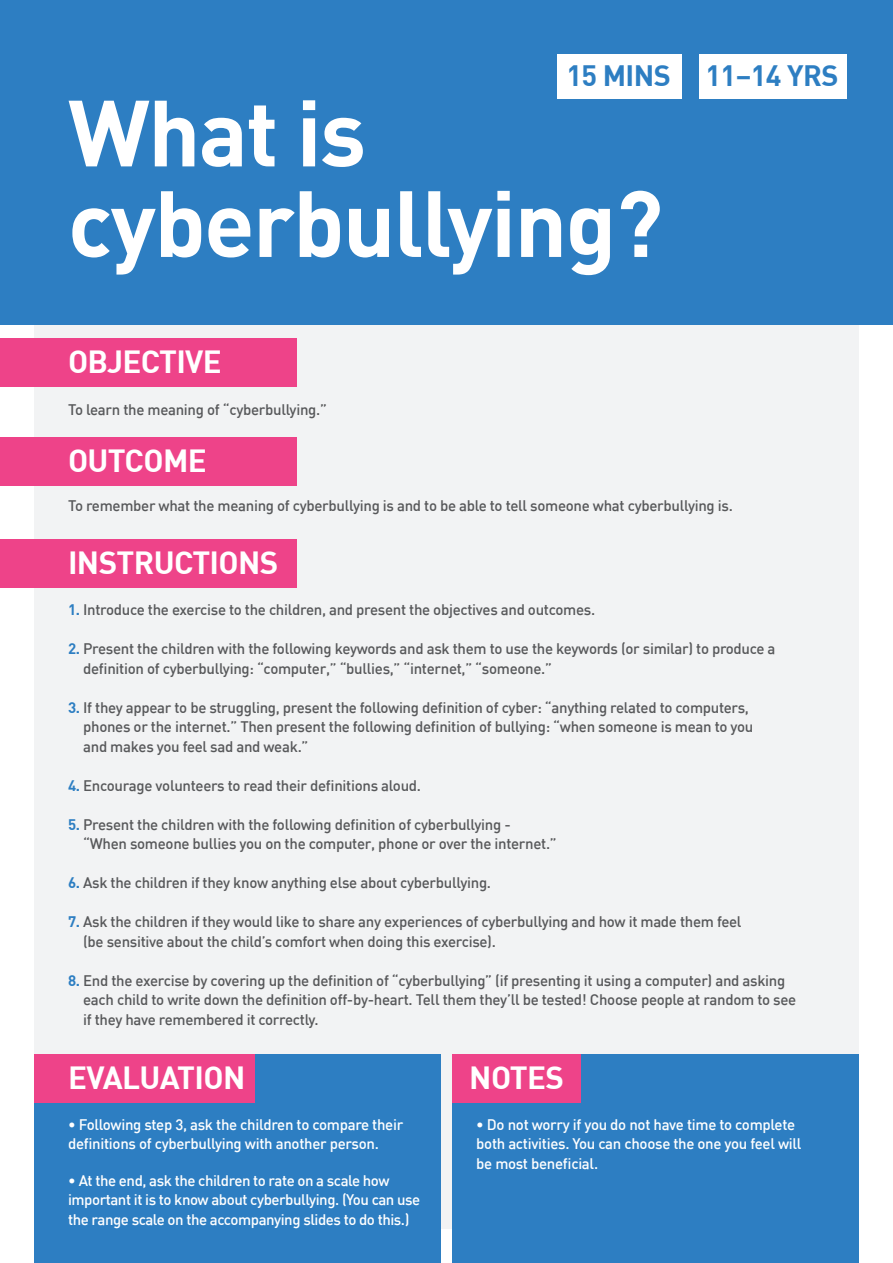
<style>
.page{position:relative;width:893px;height:1263px;background:#fff}
.page>*{position:absolute;margin:0;border:0;box-sizing:border-box;transform-origin:0 0}
.t1{font:700 92.25px/90.6px "DIN";letter-spacing:-.02em;color:#fff}
.t2{font:700 31.35px "DIN";letter-spacing:-.02em;color:#fff}
.t3{font:700 28.95px "DIN";letter-spacing:-.02em;color:#2d7ec2}
.t4{font:500 15px/19.5px "DIN";letter-spacing:-.02em;color:#57585a}
.t5{font:500 15px/19.5px "DIN";letter-spacing:-.025em;color:#fff}
.s1{font-family:"DIN Bold";font-weight:400;color:#2d7ec2}
</style>
<div class="page">
<div style="left:34px;top:34px;width:825px;height:1195px;background:#f2f3f4"></div>
<div style="left:0;top:0;width:893px;height:325px;background:#2d7ec2"></div>
<div style="left:0;top:338px;width:297px;height:48px;background:#ee4389"></div>
<div style="left:0;top:437px;width:297px;height:48px;background:#ee4389"></div>
<div style="left:0;top:540px;width:297px;height:48px;background:#ee4389"></div>
<div style="left:557px;top:54px;width:124px;height:45px;background:#fff"></div>
<div style="left:699px;top:54px;width:147px;height:45px;background:#fff"></div>
<div style="left:34px;top:1054px;width:407px;height:209px;background:#2d7ec2"></div>
<div style="left:452px;top:1054px;width:407px;height:209px;background:#2d7ec2"></div>
<div style="left:34px;top:1054px;width:220px;height:49px;background:#ee4389"></div>
<div style="left:452px;top:1054px;width:129px;height:49px;background:#ee4389"></div>
<p class="t3" style="left:566px;top:57px;width:106px">15 MINS</p>
<p class="t3" style="left:705px;top:57px;width:134px">11–14 YRS</p>
<p class="t1" style="left:68px;top:84px;width:597px">What is cyberbullying?</p>
<p class="t2" style="left:68px;top:341px;width:155px">OBJECTIVE</p>
<p class="t4" style="left:68px;top:399px;width:260px">To learn the meaning of “cyberbullying.”</p>
<p class="t2" style="left:68px;top:440px;width:140px">OUTCOME</p>
<p class="t4" style="left:68px;top:495px;width:666px">To remember what the meaning of cyberbullying is and to be able to tell someone what cyberbullying is.</p>
<p class="t2" style="left:68px;top:543px;width:212px">INSTRUCTIONS</p>
<p class="t4" style="left:68px;top:600px;width:529px"><span class="s1">1.</span> Introduce the exercise to the children, and present the objectives and outcomes.</p>
<p class="t4" style="left:83px;top:639px;width:694px;text-indent:-15px"><span class="s1">2.</span> Present the children with the following keywords and ask them to use the keywords (or similar) to produce a definition of cyberbullying: “computer,” “bullies,” “internet,” “someone.”</p>
<p class="t4" style="left:83px;top:697px;width:672px;text-indent:-15px"><span class="s1">3.</span> If they appear to be struggling, present the following definition of cyber: “anything related to computers, phones or the internet.” Then present the following definition of bullying: “when someone is mean to you and makes you feel sad and weak.”</p>
<p class="t4" style="left:68px;top:775px;width:355px"><span class="s1">4.</span> Encourage volunteers to read their definitions aloud.</p>
<p class="t4" style="left:83px;top:814px;width:475px;text-indent:-15px"><span class="s1">5.</span> Present the children with the following definition of cyberbullying - “When someone bullies you on the computer, phone or over the internet.”</p>
<p class="t4" style="left:68px;top:873px;width:425px"><span class="s1">6.</span> Ask the children if they know anything else about cyberbullying.</p>
<p class="t4" style="left:83px;top:912px;width:660px;text-indent:-15px"><span class="s1">7.</span> Ask the children if they would like to share any experiences of cyberbullying and how it made them feel (be sensitive about the child’s comfort when doing this exercise).</p>
<p class="t4" style="left:83px;top:970px;width:714px;text-indent:-15px"><span class="s1">8.</span> End the exercise by covering up the definition of “cyberbullying” (if presenting it using a computer) and asking each child to write down the definition off-by-heart. Tell them they’ll be tested! Choose people at random to see if they have remembered it correctly.</p>
<p class="t2" style="left:68px;top:1057px;width:179px">EVALUATION</p>
<p class="t2" style="left:469px;top:1057px;width:96px">NOTES</p>
<p class="t5" style="left:68px;top:1114px;width:337px">• Following step 3, ask the children to compare their definitions of cyberbullying with another person.</p>
<p class="t5" style="left:68px;top:1170px;width:354px">• At the end, ask the children to rate on a scale how important it is to know about cyberbullying. (You can use the range scale on the accompanying slides to do this.)</p>
<p class="t5" style="left:476px;top:1114px;width:327px">• Do not worry if you do not have time to complete both activities. You can choose the one you feel will be most beneficial.</p>
</div>
